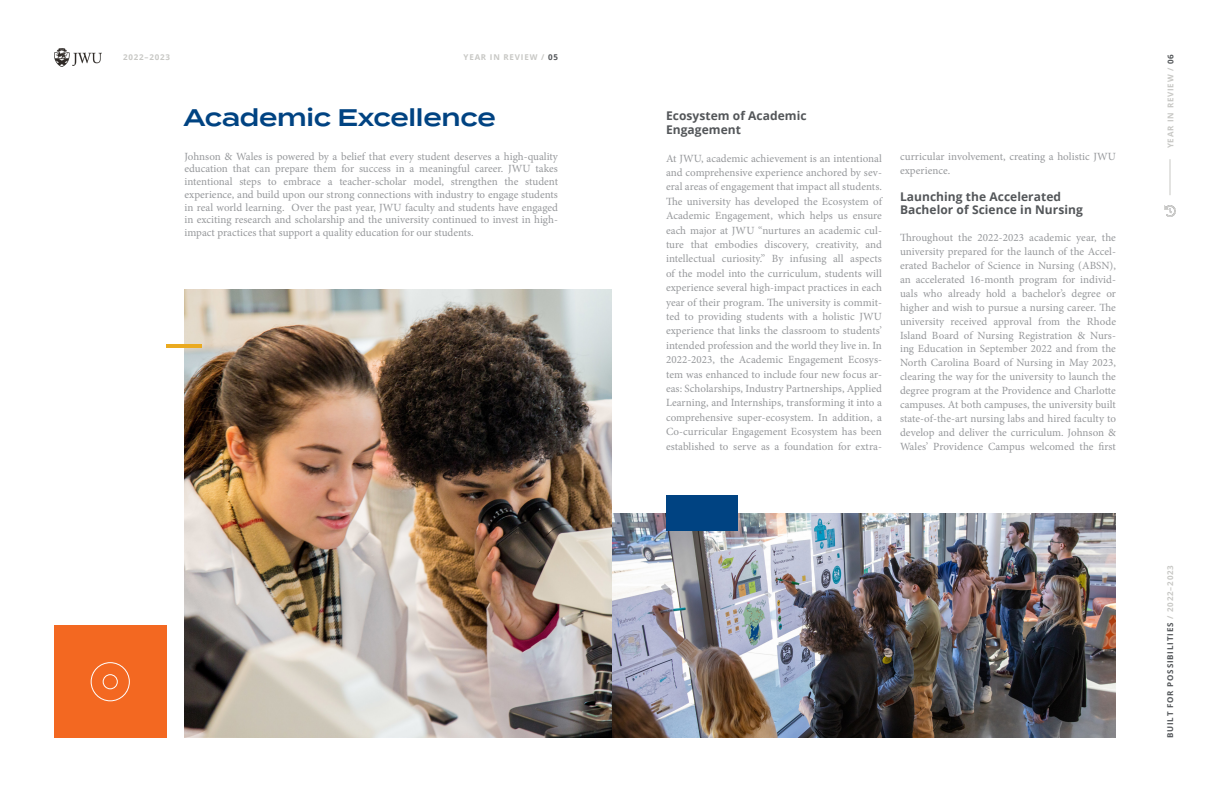
<style>
.page{position:relative;width:1224px;height:792px;background:#fff}
.page>*{position:absolute;margin:0;border:0;box-sizing:border-box;transform-origin:0 0}
.t1{font:600 24px "Termina";letter-spacing:-.01em;color:#004382}
.Body_Copy{font:700 12px/14px "Open Sans";letter-spacing:.005em;color:#535659}
.Body_Copy-2{font:11px/14.4px "Minion Pro";color:#96989b;text-align:justify}
.t2{font:700 8px "Open Sans";letter-spacing:.1em;color:#c8c8c5}
.t3{font:700 8px "Open Sans";letter-spacing:.1em;color:#535659}
.s1{color:#535659}
.s2{color:#c8c8c5}
</style>
<div class="page">
<img style="left:184px;top:290px;width:428px;height:448px">
<hr style="left:1170px;top:159px;width:1px;height:36px;background:#c8c8c5">
<img style="left:612px;top:513px;width:504px;height:225px">
<svg style="left:1165px;top:206px;width:10px;height:11px"></svg>
<img style="left:54px;top:48px;width:47px;height:18px">
<div style="left:666px;top:495px;width:72px;height:36px;background:#004382"></div>
<hr style="left:166px;top:344px;width:36px;height:4px;background:#eaaa20">
<div style="left:54px;top:626px;width:112px;height:112px;background:#f36821"></div>
<svg style="left:90px;top:662px;width:40px;height:40px"></svg>
<p class="t2" style="left:123px;top:52px;width:48px">2022–2023</p>
<p class="t2" style="left:464px;top:52px;width:96px">YEAR IN REVIEW / <span class="s1">05</span></p>
<p class="t1" style="left:183px;top:100px;width:314px">Academic Excellence</p>
<p class="Body_Copy-2" style="left:184px;top:150px;width:375px;line-height:12.7px">Johnson &amp; Wales is powered by a belief that every student deserves a high-quality education that can prepare them for success in a meaningful career. JWU takes intentional steps to embrace a teacher-scholar model, strengthen the student experience, and build upon our strong connections with industry to engage students in real world learning. Over the past year, JWU faculty and students have engaged in exciting research and scholarship and the university continued to invest in high&shy;impact practices that support a quality education for our students.</p>
<p class="Body_Copy" style="left:666px;top:108px;width:142px">Ecosystem of Academic<br>Engagement</p>
<p class="Body_Copy-2" style="left:666px;top:151px;width:218px">At JWU, academic achievement is an intentional and comprehensive experience anchored by sev&shy;eral areas of engagement that impact all students.<br>The university has developed the Ecosystem of Academic Engagement, which helps us ensure each major at JWU “nurtures an academic cul&shy;ture that embodies discovery, creativity, and intellectual curiosity.” By infusing all aspects of the model into the curriculum, students will experience several high-impact practices in each year of their program. The university is commit&shy;ted to providing students with a holistic JWU experience that links the classroom to students’ intended profession and the world they live in. In 2022-2023, the Academic Engagement Ecosys&shy;tem was enhanced to include four new focus ar&shy;eas: Scholarships, Industry Partnerships, Applied Learning, and Internships, transforming it into a comprehensive super-ecosystem. In addition, a Co-curricular Engagement Ecosystem has been established to serve as a foundation for extra-</p>
<p class="Body_Copy-2" style="left:900px;top:149px;width:218px">curricular involvement, creating a holistic JWU experience.</p>
<p class="Body_Copy" style="left:900px;top:190px;width:184px;line-height:13.1px">Launching the Accelerated<br>Bachelor of Science in Nursing</p>
<p class="Body_Copy-2" style="left:900px;top:231px;width:218px;line-height:13.9px">Throughout the 2022-2023 academic year, the university prepared for the launch of the Accel&shy;erated Bachelor of Science in Nursing (ABSN), an accelerated 16-month program for individ&shy;uals who already hold a bachelor’s degree or higher and wish to pursue a nursing career. The university received approval from the Rhode Island Board of Nursing Registration &amp; Nurs&shy;ing Education in September 2022 and from the North Carolina Board of Nursing in May 2023, clearing the way for the university to launch the degree program at the Providence and Charlotte campuses. At both campuses, the university built state-of-the-art nursing labs and hired faculty to develop and deliver the curriculum. Johnson &amp; Wales’ Providence Campus welcomed the first</p>
<p class="t2" style="left:1165px;top:148px;width:96px;rotate:-90deg">YEAR IN REVIEW / <span class="s1">06</span></p>
<p class="t3" style="left:1165px;top:738px;width:174px;rotate:-90deg">BUILT FOR POSSIBILITIES <span class="s2">/ 2022–2023</span></p>
</div>
